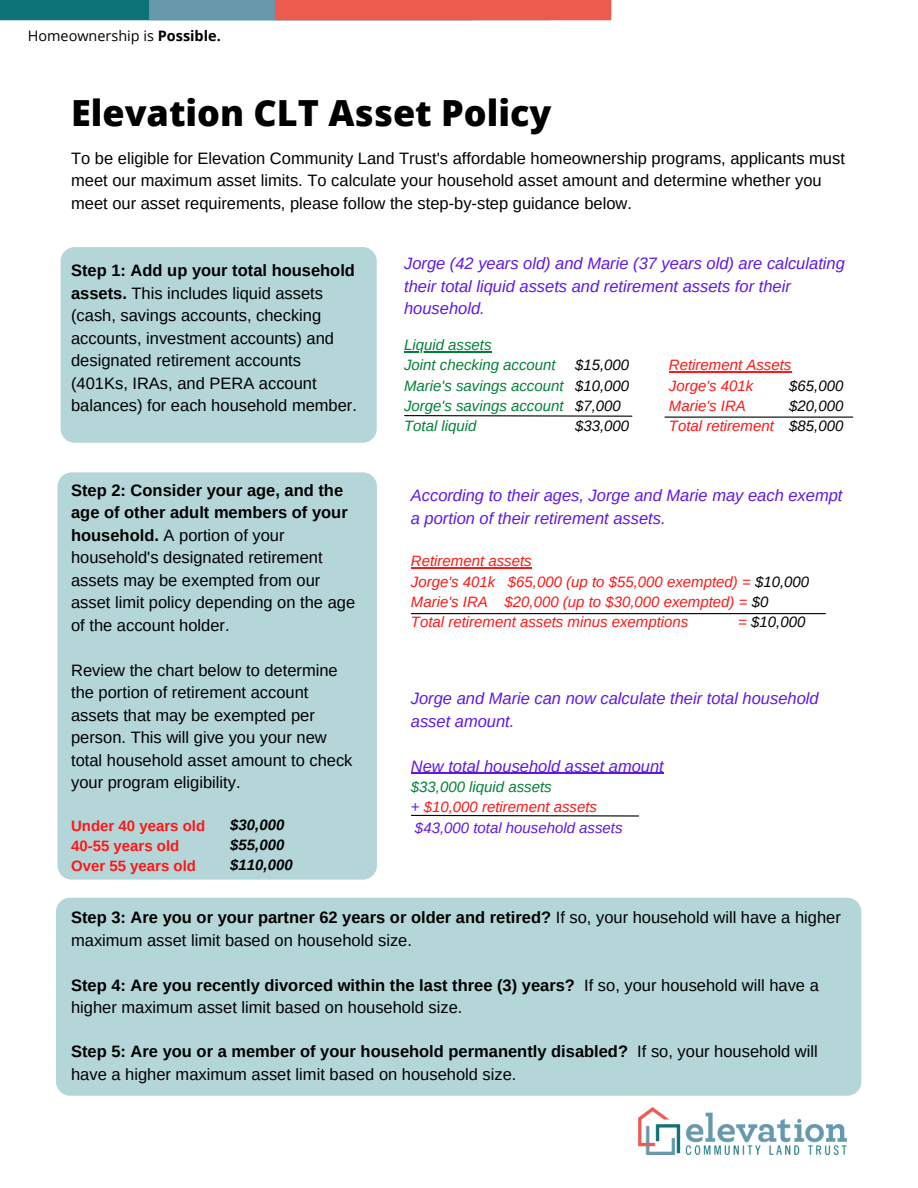
<style>
.page{position:relative;width:918px;height:1188px;background:#fff}
.page>*{position:absolute;margin:0;border:0;box-sizing:border-box;transform-origin:0 0}
.t1{font:800 36px "Open Sans";color:#000}
.t2{font:16.5px/22.5px "Arimo";color:#000}
.t3{font:italic 16.5px/22.5px "Arimo";color:#5e17eb}
.t4{font:italic 15px "Arimo";color:#ff1616}
.t5{font:italic 15px "Arimo";color:#008037}
.t6{font:italic 15px "Arimo";color:#000}
.t7{font:700 15px "Arimo";color:#ff1616}
.t8{font:italic 15px "Arimo";color:#5e17eb}
.t9{font:italic 700 15px "Arimo";color:#000}
.t10{font:14.4px "Open Sans";color:#000}
.s1{font-weight:700}
.s2{color:#000}
.s3{color:#ff1616}
.s4{color:#5e17eb}
</style>
<div class="page">
<div style="left:57px;top:472px;width:320px;height:408px;background:#b4d6d8;border-radius:14px"></div>
<hr style="left:404px;top:351px;width:88px;height:1px;background:#008037">
<hr style="left:669px;top:372px;width:122px;height:1px;background:#ff1616">
<hr style="left:411px;top:568px;width:121px;height:1px;background:#ff1616">
<hr style="left:411px;top:773px;width:253px;height:1px;background:#5e17eb">
<svg style="left:404px;top:415px;width:229px;height:2px"></svg>
<hr style="left:665px;top:417px;width:188px;height:1px;background:#000">
<hr style="left:411px;top:613px;width:414px;height:1px;background:#000">
<svg style="left:411px;top:814px;width:229px;height:3px"></svg>
<img style="left:639px;top:1107px;width:208px;height:48px">
<div style="left:61px;top:247px;width:316px;height:196px;background:#b4d6d8;border-radius:14px"></div>
<div style="left:56px;top:898px;width:805px;height:198px;background:#b4d6d8;border-radius:14px"></div>
<div style="left:0;top:0;width:473px;height:20px;background:#0d7378"></div>
<div style="left:149px;top:0;width:402px;height:20px;background:#6798ab"></div>
<div style="left:275px;top:0;width:336px;height:20px;background:#eb5c4f"></div>
<p class="t10" style="left:28px;top:25px;width:195px">Homeownership is <span class="s1">Possible.</span></p>
<p class="t1" style="left:71px;top:88px;width:482px">Elevation CLT Asset Policy</p>
<p class="t2" style="left:71px;top:147px;width:775px">To be eligible for Elevation Community Land Trust's affordable homeownership programs, applicants must meet our maximum asset limits. To calculate your household asset amount and determine whether you meet our asset requirements, please follow the step-by-step guidance below.</p>
<p class="t2" style="left:71px;top:259px;width:287px"><span class="s1">Step 1: Add up your total household assets.</span> This includes liquid assets (cash, savings accounts, checking accounts, investment accounts) and designated retirement accounts (401Ks, IRAs, and PERA account balances) for each household member.</p>
<p class="t3" style="left:404px;top:252px;width:442px">Jorge (42 years old) and Marie (37 years old) are calculating their total liquid assets and retirement assets for their household.</p>
<p class="t5" style="left:404px;top:337px;width:89px">Liquid assets</p>
<p class="t5" style="left:404px;top:357px;width:153px">Joint checking account</p>
<p class="t5" style="left:404px;top:377px;width:161px">Marie's savings account</p>
<p class="t5" style="left:404px;top:397px;width:161px">Jorge's savings account</p>
<p class="t5" style="left:404px;top:418px;width:74px">Total liquid</p>
<p class="t6" style="left:575px;top:357px;width:56px">$15,000</p>
<p class="t6" style="left:575px;top:377px;width:56px">$10,000</p>
<p class="t6" style="left:575px;top:397px;width:47px">$7,000</p>
<p class="t6" style="left:575px;top:418px;width:56px">$33,000</p>
<p class="t4" style="left:669px;top:357px;width:124px">Retirement Assets</p>
<p class="t4" style="left:669px;top:377px;width:86px">Jorge's 401k</p>
<p class="t4" style="left:669px;top:397px;width:78px">Marie's IRA</p>
<p class="t4" style="left:669px;top:418px;width:106px">Total retirement</p>
<p class="t6" style="left:789px;top:377px;width:56px">$65,000</p>
<p class="t6" style="left:789px;top:397px;width:56px">$20,000</p>
<p class="t6" style="left:789px;top:418px;width:56px">$85,000</p>
<p class="t2" style="left:71px;top:479px;width:286px"><span class="s1">Step 2: Consider your age, and the age of other adult members of your household.</span> A portion of your household's designated retirement assets may be exempted from our asset limit policy depending on the age of the account holder.</p>
<p class="t2" style="left:71px;top:659px;width:283px">Review the chart below to determine the portion of retirement account assets that may be exempted per person. This will give you your new total household asset amount to check your program eligibility.</p>
<p class="t7" style="left:71px;top:817px;width:136px">Under 40 years old</p>
<p class="t7" style="left:71px;top:837px;width:110px">40-55 years old</p>
<p class="t7" style="left:71px;top:858px;width:127px">Over 55 years old</p>
<p class="t2" style="left:71px;top:906px;width:771px"><span class="s1">Step 3: Are you or your partner 62 years or older and retired?</span> If so, your household will have a higher maximum asset limit based on household size.</p>
<p class="t2" style="left:71px;top:974px;width:749px"><span class="s1">Step 4: Are you recently divorced within the last three (3) years?</span> If so, your household will have a higher maximum asset limit based on household size.</p>
<p class="t2" style="left:71px;top:1040px;width:748px"><span class="s1">Step 5: Are you or a member of your household permanently disabled?</span> If so, your household will have a higher maximum asset limit based on household size.</p>
<p class="t3" style="left:411px;top:484px;width:433px">According to their ages, Jorge and Marie may each exempt a portion of their retirement assets.</p>
<p class="t4" style="left:411px;top:553px;width:122px">Retirement assets</p>
<p class="t4" style="left:411px;top:573px;width:400px">Jorge's 401k $65,000 (up to $55,000 exempted) = <span class="s2">$10,000</span></p>
<p class="t4" style="left:411px;top:593px;width:359px">Marie's IRA $20,000 (up to $30,000 exempted) = <span class="s2">$0</span></p>
<p class="t4" style="left:411px;top:614px;width:279px">Total retirement assets minus exemptions</p>
<p class="t6" style="left:738px;top:614px;width:69px"><span class="s3">=</span> $10,000</p>
<p class="t3" style="left:411px;top:687px;width:409px">Jorge and Marie can now calculate their total household asset amount.</p>
<p class="t3" style="left:411px;top:755px;width:254px">New total household asset amount</p>
<p class="t5" style="left:411px;top:778px;width:142px">$33,000 liquid assets</p>
<p class="t4" style="left:411px;top:799px;width:188px"><span class="s4">+</span> $10,000 retirement assets</p>
<p class="t8" style="left:415px;top:819px;width:209px">$43,000 total household assets</p>
<p class="t9" style="left:230px;top:816px;width:56px">$30,000</p>
<p class="t9" style="left:230px;top:836px;width:56px">$55,000</p>
<p class="t9" style="left:230px;top:857px;width:64px">$110,000</p>
</div>
